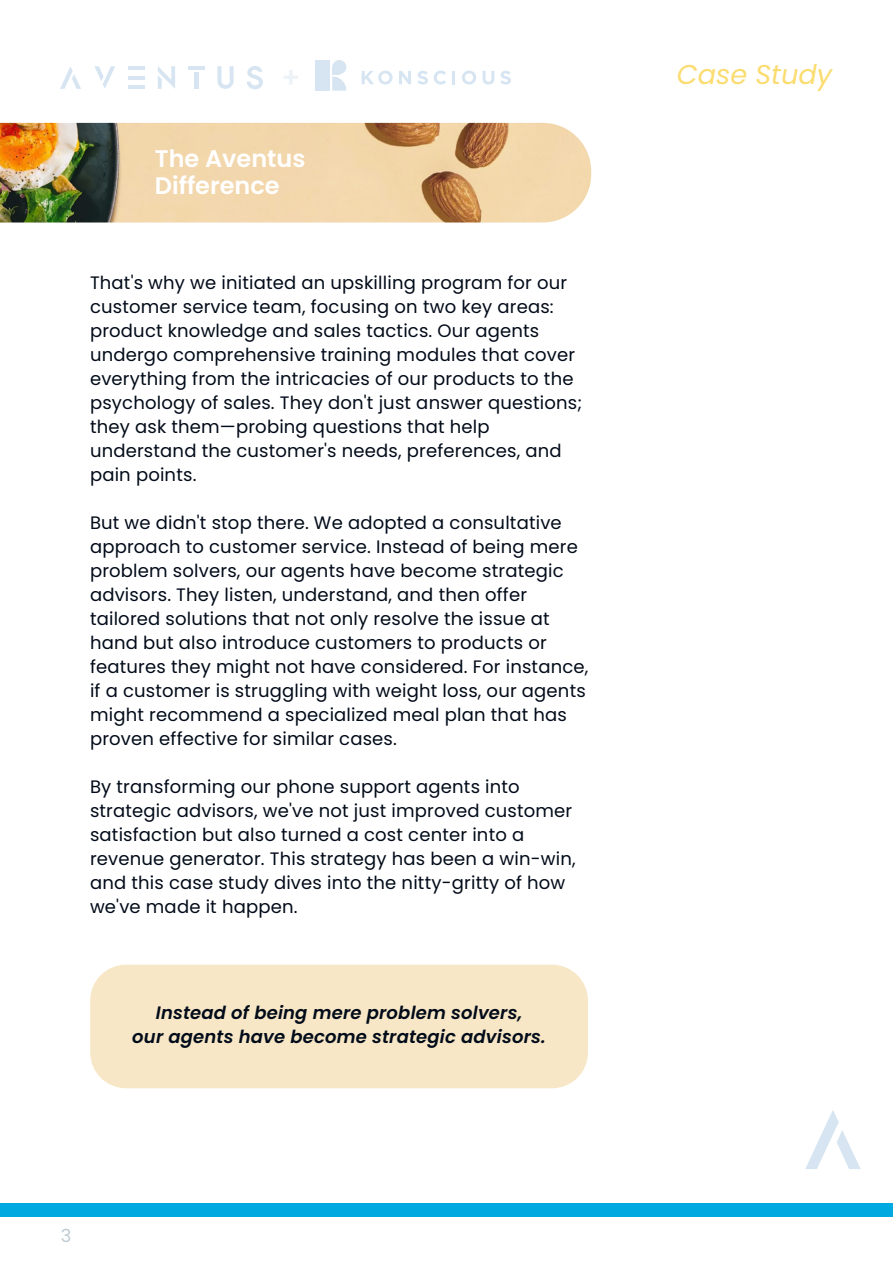
<style>
.page{position:relative;width:893px;height:1263px;background:#fff}
.page>*{position:absolute;margin:0;border:0;box-sizing:border-box;transform-origin:0 0}
.t1{font:italic 27.15px "Poppins";color:#fbdc6f}
.t2{font:600 24px/27px "Poppins";color:#fff}
.t3{font:18px/24px "Poppins";letter-spacing:.01em;color:#020b19}
.t4{font:italic 600 18px/24px "Poppins";letter-spacing:.01em;color:#020b19;text-align:center}
.t5{font:18px "Poppins";color:#becbd3}
</style>
<div class="page">
<div style="left:316px;top:60px;width:14px;height:31px;background:#d6e5f1"></div>
<svg style="left:332px;top:76px;width:14px;height:15px"></svg>
<div style="left:332px;top:60px;width:14px;height:14px;background:#d6e5f1;border-radius:50%"></div>
<div style="left:332px;top:67px;width:7px;height:7px;background:#d6e5f1"></div>
<svg style="left:362px;top:71px;width:31px;height:14px"></svg>
<svg style="left:399px;top:71px;width:12px;height:13px"></svg>
<svg style="left:417px;top:71px;width:11px;height:14px"></svg>
<svg style="left:434px;top:71px;width:12px;height:14px"></svg>
<svg style="left:452px;top:71px;width:3px;height:13px"></svg>
<svg style="left:462px;top:71px;width:14px;height:14px"></svg>
<svg style="left:483px;top:71px;width:11px;height:14px"></svg>
<svg style="left:500px;top:71px;width:11px;height:14px"></svg>
<hr style="left:128px;top:66px;width:17px;height:4px;background:#d6e5f1">
<hr style="left:128px;top:85px;width:17px;height:4px;background:#d6e5f1">
<hr style="left:128px;top:76px;width:17px;height:3px;background:#d6e5f1">
<hr style="left:194px;top:72px;width:4px;height:17px;background:#d6e5f1">
<hr style="left:188px;top:66px;width:16px;height:4px;background:#d6e5f1">
<svg style="left:217px;top:66px;width:17px;height:23px"></svg>
<svg style="left:60px;top:67px;width:21px;height:22px"></svg>
<svg style="left:94px;top:66px;width:21px;height:23px"></svg>
<svg style="left:158px;top:66px;width:17px;height:23px"></svg>
<svg style="left:247px;top:66px;width:16px;height:23px"></svg>
<svg style="left:284px;top:70px;width:14px;height:14px"></svg>
<svg style="left:805px;top:1110px;width:56px;height:59px"></svg>
<div style="left:0;top:1203px;width:893px;height:14px;background:#00a9e0"></div>
<img style="left:0;top:123px;width:591px;height:99px">
<div style="left:90px;top:965px;width:498px;height:123px;background:#f7e7c6;border-radius:36px"></div>
<h2 class="t2" style="left:155px;top:145px;width:152px">The Aventus<br>Difference</h2>
<p class="t3" style="left:90px;top:271px;width:494px">That's why we initiated an upskilling program for our customer service team, focusing on two key areas: product knowledge and sales tactics. Our agents undergo comprehensive training modules that cover everything from the intricacies of our products to the psychology of sales. They don't just answer questions; they ask them—probing questions that help understand the customer's needs, preferences, and pain points.</p>
<p class="t3" style="left:90px;top:511px;width:500px">But we didn't stop there. We adopted a consultative approach to customer service. Instead of being mere problem solvers, our agents have become strategic advisors. They listen, understand, and then offer tailored solutions that not only resolve the issue at hand but also introduce customers to products or features they might not have considered. For instance, if a customer is struggling with weight loss, our agents might recommend a specialized meal plan that has proven effective for similar cases.</p>
<p class="t3" style="left:90px;top:775px;width:487px">By transforming our phone support agents into strategic advisors, we've not just improved customer satisfaction but also turned a cost center into a revenue generator. This strategy has been a win-win, and this case study dives into the nitty-gritty of how we've made it happen.</p>
<p class="t4" style="left:132px;top:1000px;width:415px">Instead of being mere problem solvers,<br>our agents have become strategic advisors.</p>
<p class="t5" style="left:61px;top:1225px;width:12px">3</p>
<h1 class="t1" style="left:677px;top:59px;width:157px">Case Study</h1>
</div>
